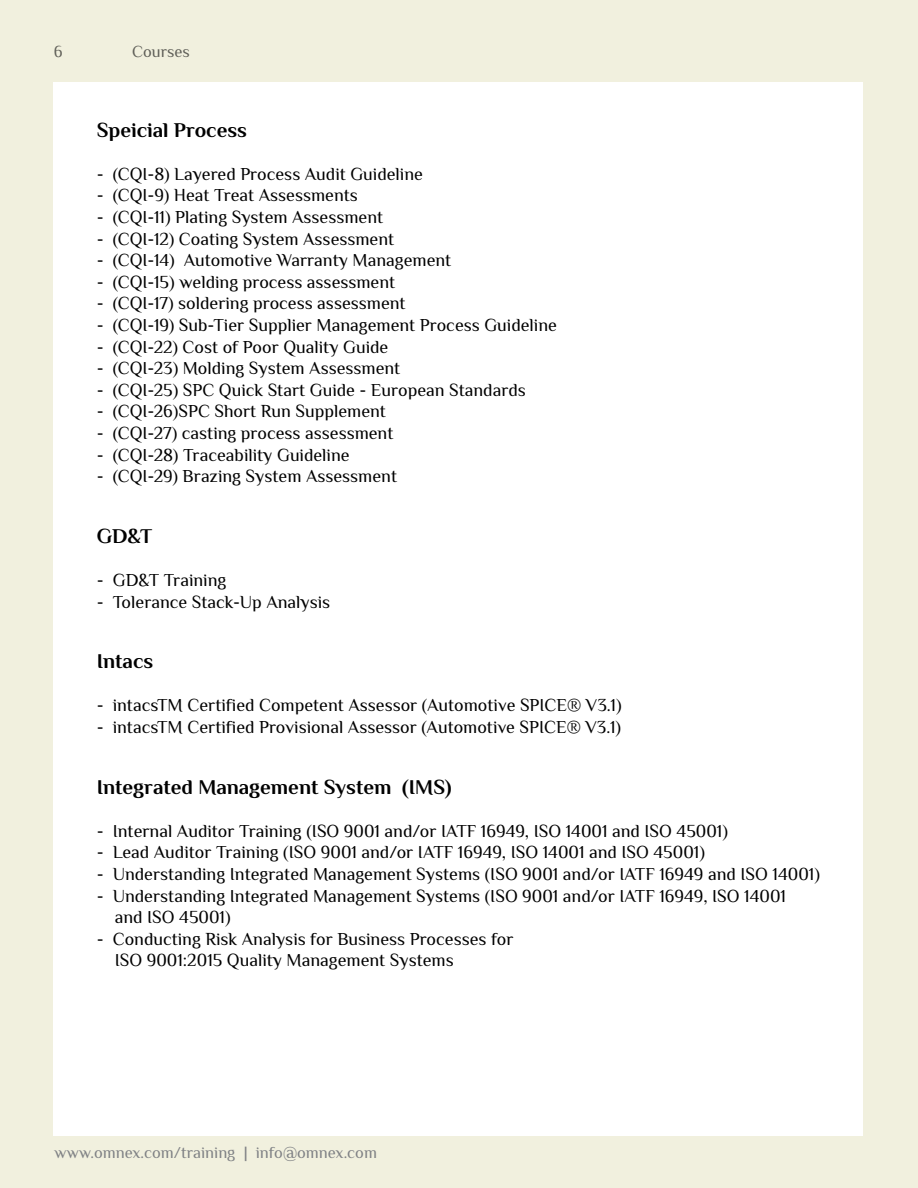
<style>
.page{position:relative;width:918px;height:1188px;background:#f1f0de}
.page>*{position:absolute;margin:0;border:0;box-sizing:border-box;transform-origin:0 0}
.t1{font:700 21px "El Messiri";color:#000}
.t2{font:18px/21.6px "El Messiri";color:#000}
.t3{font:16.5px "El Messiri";color:#808285}
.t4{font:16.5px "El Messiri";color:#000}
.s1{color:#808285}
</style>
<div class="page">
<div style="left:53px;top:82px;width:810px;height:1054px;background:#fff"></div>
<p class="t4" style="left:53px;top:40px;width:23px">6<span class="s1">6</span></p>
<p class="t4" style="left:132px;top:40px;width:59px">Courses</p>
<p class="t1" style="left:97px;top:117px;width:152px">Speicial Process</p>
<p class="t2" style="left:97px;top:164px;width:328px">- (CQI-8) Layered Process Audit Guideline</p>
<p class="t2" style="left:97px;top:186px;width:263px">- (CQI-9) Heat Treat Assessments</p>
<p class="t2" style="left:97px;top:207px;width:288px">- (CQI-11) Plating System Assessment</p>
<p class="t2" style="left:97px;top:229px;width:299px">- (CQI-12) Coating System Assessment</p>
<p class="t2" style="left:97px;top:250px;width:356px">- (CQI-14) Automotive Warranty Management</p>
<p class="t2" style="left:97px;top:272px;width:300px">- (CQI-15) welding process assessment</p>
<p class="t2" style="left:97px;top:294px;width:310px">- (CQI-17) soldering process assessment</p>
<p class="t2" style="left:97px;top:315px;width:462px">- (CQI-19) Sub-Tier Supplier Management Process Guideline</p>
<p class="t2" style="left:97px;top:337px;width:293px">- (CQI-22) Cost of Poor Quality Guide</p>
<p class="t2" style="left:97px;top:358px;width:305px">- (CQI-23) Molding System Assessment</p>
<p class="t2" style="left:97px;top:380px;width:431px">- (CQI-25) SPC Quick Start Guide - European Standards</p>
<p class="t2" style="left:97px;top:402px;width:291px">- (CQI-26)SPC Short Run Supplement</p>
<p class="t2" style="left:97px;top:423px;width:298px">- (CQI-27) casting process assessment</p>
<p class="t2" style="left:97px;top:445px;width:254px">- (CQI-28) Traceability Guideline</p>
<p class="t2" style="left:97px;top:466px;width:302px">- (CQI-29) Brazing System Assessment</p>
<p class="t1" style="left:97px;top:523px;width:57px">GD&amp;T</p>
<p class="t2" style="left:97px;top:570px;width:131px">- GD&amp;T Training</p>
<p class="t2" style="left:97px;top:592px;width:235px">- Tolerance Stack-Up Analysis</p>
<p class="t1" style="left:97px;top:649px;width:58px">Intacs</p>
<p class="t2" style="left:97px;top:696px;width:526px">- intacsTM Certified Competent Assessor (Automotive SPICE® V3.1)</p>
<p class="t2" style="left:97px;top:717px;width:526px">- intacsTM Certified Provisional Assessor (Automotive SPICE® V3.1)</p>
<p class="t1" style="left:97px;top:774px;width:356px">Integrated Management System (IMS)</p>
<p class="t2" style="left:97px;top:821px;width:633px">- Internal Auditor Training (ISO 9001 and/or IATF 16949, ISO 14001 and ISO 45001)</p>
<p class="t2" style="left:97px;top:843px;width:610px">- Lead Auditor Training (ISO 9001 and/or IATF 16949, ISO 14001 and ISO 45001)</p>
<p class="t2" style="left:97px;top:864px;width:725px">- Understanding Integrated Management Systems (ISO 9001 and/or IATF 16949 and ISO 14001)</p>
<p class="t2" style="left:115px;top:886px;width:673px;text-indent:-18px">- Understanding Integrated Management Systems (ISO 9001 and/or IATF 16949, ISO 14001 and ISO 45001)</p>
<p class="t2" style="left:115px;top:929px;width:400px;text-indent:-18px">- Conducting Risk Analysis for Business Processes for<br>ISO 9001:2015 Quality Management Systems</p>
<p class="t3" style="left:54px;top:1141px;width:324px">www.omnex.com/training | info@omnex.com</p>
</div>
